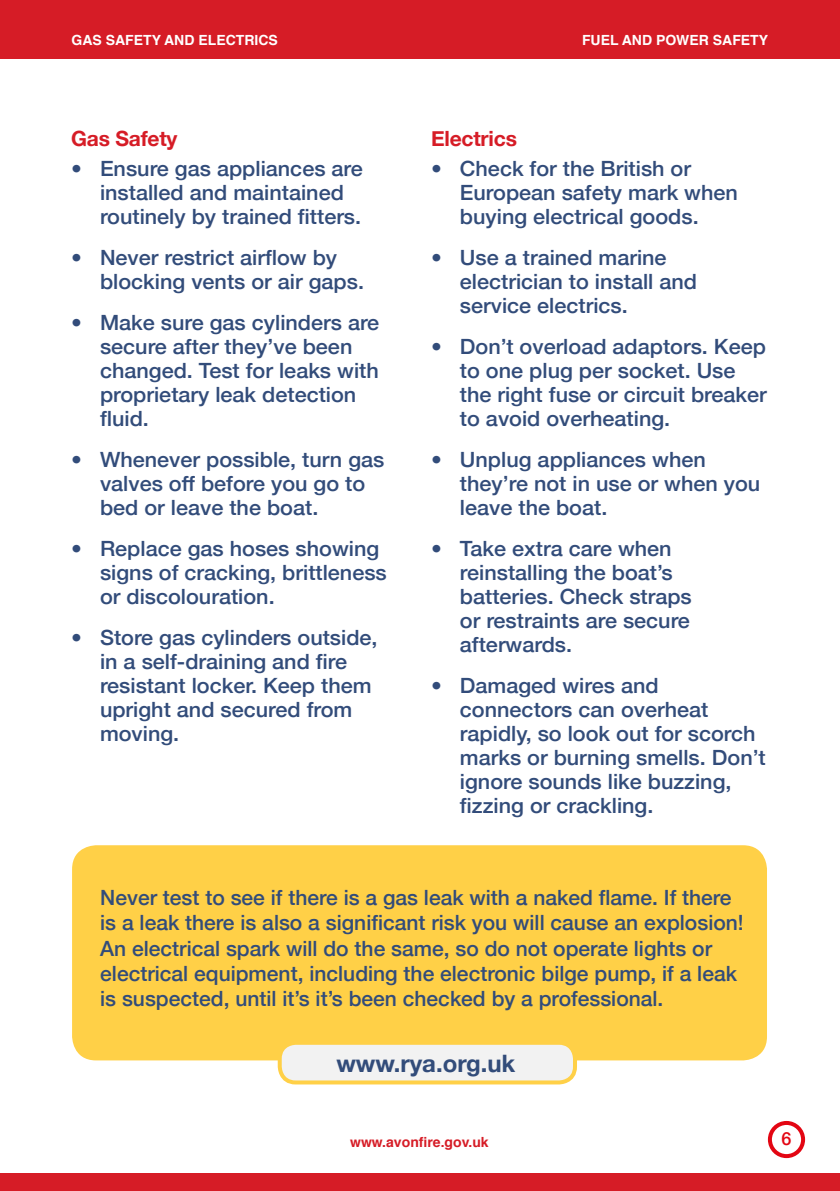
<style>
.page{position:relative;width:840px;height:1191px;background:#fff}
.page>*{position:absolute;margin:0;border:0;box-sizing:border-box;transform-origin:0 0}
.t1{font:700 24px "Helvetica Neue";color:#324c7a}
.t2{font:500 21px/24px "Helvetica Neue";color:#324c7a}
.t3{font:700 21px "Helvetica Neue";letter-spacing:-.01em;color:#d61c26}
.t4{font:500 18px "Helvetica Neue";color:#e30613}
.t5{font:700 14px "Helvetica";color:#fff}
.t6{font:700 14px "Helvetica";color:#d61c26}
</style>
<div class="page">
<div style="left:0;top:1174px;width:839px;height:17px;background:#d61c26"></div>
<div style="left:767px;top:1121px;width:37px;height:37px;border:4px solid #e30613;border-radius:50%"></div>
<div style="left:0;top:0;width:839px;height:59px;background:#d61c26"></div>
<div style="left:72px;top:845px;width:694px;height:215px;background:#ffd047;border-radius:24px"></div>
<div style="left:279px;top:1042px;width:295px;height:40px;background:#f2f2f2;border-radius:16px"></div>
<div style="left:277px;top:1040px;width:299px;height:44px;border:4px solid #ffd047;border-radius:16px"></div>
<p class="t5" style="left:71px;top:28px;width:208px">GAS SAFETY AND ELECTRICS</p>
<p class="t5" style="left:581px;top:28px;width:187px">FUEL AND POWER SAFETY</p>
<p class="t3" style="left:71px;top:122px;width:108px">Gas Safety</p>
<p class="t2" style="left:100px;top:154px;width:264px;text-indent:-29px">• Ensure gas appliances are installed and maintained routinely by trained fitters.</p>
<p class="t2" style="left:100px;top:243px;width:265px;text-indent:-29px">• Never restrict airflow by blocking vents or air gaps.</p>
<p class="t2" style="left:100px;top:308px;width:280px;text-indent:-29px">• Make sure gas cylinders are secure after they’ve been changed. Test for leaks with proprietary leak detection fluid.</p>
<p class="t2" style="left:100px;top:445px;width:286px;text-indent:-29px">• Whenever possible, turn gas valves off before you go to bed or leave the boat.</p>
<p class="t2" style="left:100px;top:534px;width:288px;text-indent:-29px">• Replace gas hoses showing signs of cracking, brittleness or discolouration.</p>
<p class="t2" style="left:100px;top:623px;width:279px;text-indent:-29px">• Store gas cylinders outside, in a self-draining and fire resistant locker. Keep them upright and secured from moving.</p>
<p class="t3" style="left:431px;top:122px;width:87px">Electrics</p>
<p class="t2" style="left:459px;top:154px;width:279px;text-indent:-29px">• Check for the British or<br>European safety mark when buying electrical goods.</p>
<p class="t2" style="left:459px;top:243px;width:238px;text-indent:-29px">• Use a trained marine electrician to install and service electrics.</p>
<p class="t2" style="left:459px;top:332px;width:308px;text-indent:-29px">• Don’t overload adaptors. Keep to one plug per socket. Use the right fuse or circuit breaker to avoid overheating.</p>
<p class="t2" style="left:459px;top:445px;width:302px;text-indent:-29px">• Unplug appliances when they’re not in use or when you leave the boat.</p>
<p class="t2" style="left:459px;top:534px;width:233px;text-indent:-29px">• Take extra care when reinstalling the boat’s batteries. Check straps or restraints are secure afterwards.</p>
<p class="t2" style="left:459px;top:671px;width:307px;text-indent:-29px">• Damaged wires and connectors can overheat rapidly, so look out for scorch marks or burning smells. Don’t ignore sounds like buzzing, fizzing or crackling.</p>
<p class="t2" style="left:100px;top:883px;width:644px;line-height:25.2px">Never test to see if there is a gas leak with a naked flame. If there is a leak there is also a significant risk you will cause an explosion!<br>An electrical spark will do the same, so do not operate lights or electrical equipment, including the electronic bilge pump, if a leak is suspected, until it’s it’s been checked by a professional.</p>
<p class="t1" style="left:336px;top:1044px;width:180px">www.rya.org.uk</p>
<p class="t6" style="left:350px;top:1131px;width:140px">www.avonfire.gov.uk</p>
<p class="t4" style="left:781px;top:1123px;width:12px">6</p>
</div>
